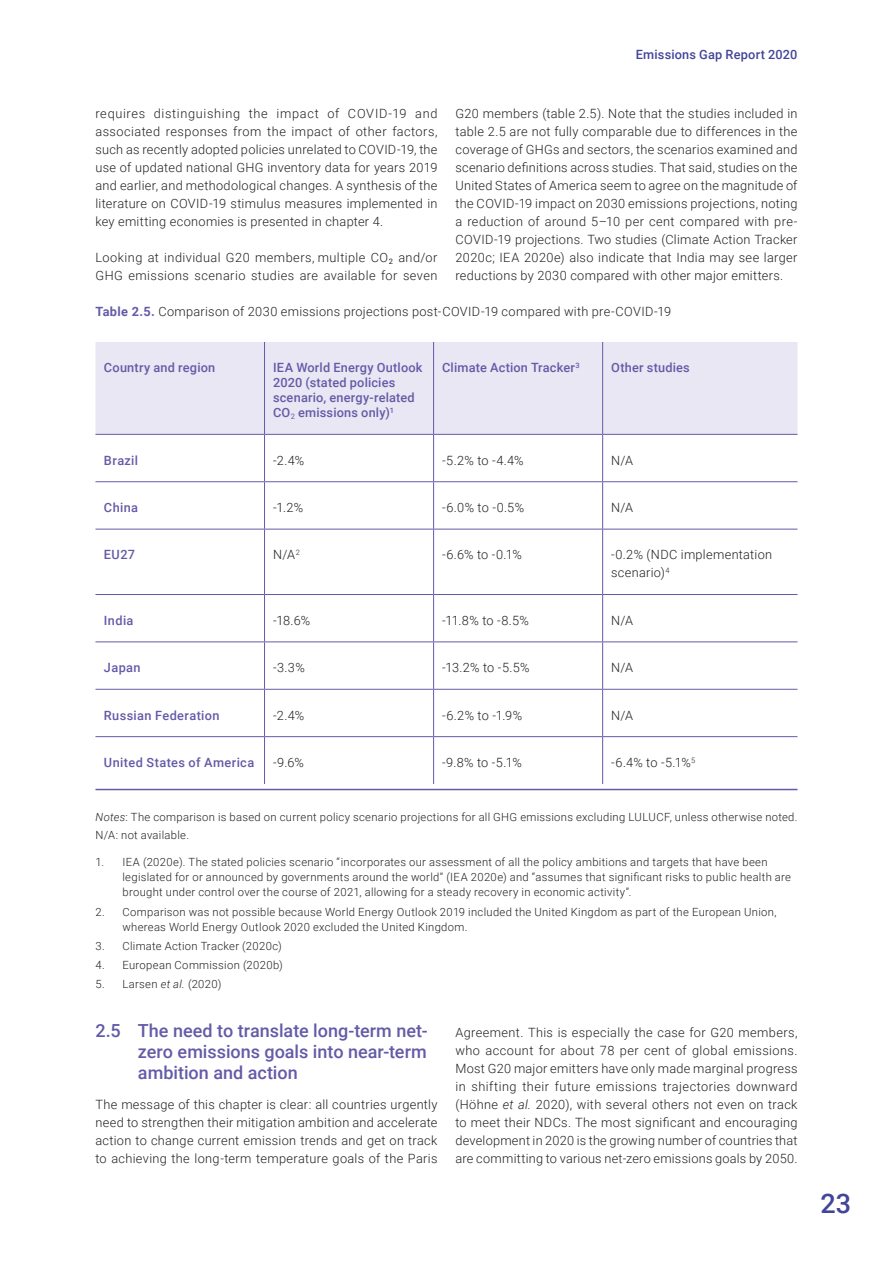
<style>
.page{position:relative;width:893px;height:1263px;background:#fff}
.page>*{position:absolute;margin:0;border:0;box-sizing:border-box;transform-origin:0 0}
.t1{font:500 27px "Roboto";color:#434599}
.H2_Section_Title{font:500 18px/21px "Roboto";color:#645ba7;text-align:justify}
.P1_Paragarph{font:300 12.75px/18px "Roboto";letter-spacing:.025em;color:#231f20;text-align:justify}
.Right_cell_GREP{font:300 12.75px/18px "Roboto";letter-spacing:.02em;color:#231f20}
.Table_heading_GREP{font:500 12.75px/15px "Roboto";letter-spacing:.015em;color:#645ba7}
.I1_Table{font:300 12.75px "Roboto";letter-spacing:.02em;color:#231f20}
.Left_cell_GREP{font:500 12.75px "Roboto";letter-spacing:.03em;color:#645ba7}
.t2{font:500 12.75px "Roboto";letter-spacing:.015em;color:#434599}
.I1_Table-2{font:300 11.25px/15px "Roboto";letter-spacing:.03em;color:#231f20}
.s1{font-weight:700;color:#645ba7}
.s2{font-style:italic}
</style>
<div class="page">
<div style="left:95px;top:342px;width:702px;height:92px;background:#e9e7f3"></div>
<hr style="left:264px;top:342px;width:1px;height:92px;background:#645ba7">
<hr style="left:433px;top:342px;width:1px;height:92px;background:#645ba7">
<hr style="left:602px;top:342px;width:1px;height:92px;background:#645ba7">
<hr style="left:264px;top:435px;width:1px;height:46px;background:#645ba7">
<hr style="left:433px;top:435px;width:1px;height:46px;background:#645ba7">
<hr style="left:602px;top:435px;width:1px;height:46px;background:#645ba7">
<hr style="left:95px;top:481px;width:170px;height:1px;background:#645ba7">
<hr style="left:265px;top:481px;width:169px;height:1px;background:#645ba7">
<hr style="left:264px;top:482px;width:1px;height:47px;background:#645ba7">
<hr style="left:434px;top:481px;width:169px;height:1px;background:#645ba7">
<hr style="left:433px;top:482px;width:1px;height:47px;background:#645ba7">
<hr style="left:603px;top:481px;width:194px;height:1px;background:#645ba7">
<hr style="left:602px;top:482px;width:1px;height:47px;background:#645ba7">
<hr style="left:95px;top:529px;width:170px;height:1px;background:#645ba7">
<hr style="left:265px;top:529px;width:169px;height:1px;background:#645ba7">
<hr style="left:264px;top:529px;width:1px;height:65px;background:#645ba7">
<hr style="left:434px;top:529px;width:169px;height:1px;background:#645ba7">
<hr style="left:433px;top:529px;width:1px;height:65px;background:#645ba7">
<hr style="left:603px;top:529px;width:194px;height:1px;background:#645ba7">
<hr style="left:602px;top:529px;width:1px;height:65px;background:#645ba7">
<hr style="left:95px;top:594px;width:170px;height:1px;background:#645ba7">
<hr style="left:265px;top:594px;width:169px;height:1px;background:#645ba7">
<hr style="left:264px;top:595px;width:1px;height:46px;background:#645ba7">
<hr style="left:434px;top:594px;width:169px;height:1px;background:#645ba7">
<hr style="left:433px;top:595px;width:1px;height:46px;background:#645ba7">
<hr style="left:603px;top:594px;width:194px;height:1px;background:#645ba7">
<hr style="left:602px;top:595px;width:1px;height:46px;background:#645ba7">
<hr style="left:95px;top:641px;width:170px;height:1px;background:#645ba7">
<hr style="left:265px;top:641px;width:169px;height:1px;background:#645ba7">
<hr style="left:264px;top:642px;width:1px;height:47px;background:#645ba7">
<hr style="left:434px;top:641px;width:169px;height:1px;background:#645ba7">
<hr style="left:433px;top:642px;width:1px;height:47px;background:#645ba7">
<hr style="left:603px;top:641px;width:194px;height:1px;background:#645ba7">
<hr style="left:602px;top:642px;width:1px;height:47px;background:#645ba7">
<hr style="left:95px;top:689px;width:170px;height:1px;background:#645ba7">
<hr style="left:265px;top:689px;width:169px;height:1px;background:#645ba7">
<hr style="left:264px;top:690px;width:1px;height:46px;background:#645ba7">
<hr style="left:434px;top:689px;width:169px;height:1px;background:#645ba7">
<hr style="left:433px;top:690px;width:1px;height:46px;background:#645ba7">
<hr style="left:603px;top:689px;width:194px;height:1px;background:#645ba7">
<hr style="left:602px;top:690px;width:1px;height:46px;background:#645ba7">
<hr style="left:95px;top:736px;width:170px;height:1px;background:#645ba7">
<hr style="left:265px;top:736px;width:169px;height:1px;background:#645ba7">
<hr style="left:264px;top:737px;width:1px;height:47px;background:#645ba7">
<hr style="left:434px;top:736px;width:169px;height:1px;background:#645ba7">
<hr style="left:433px;top:737px;width:1px;height:47px;background:#645ba7">
<hr style="left:603px;top:736px;width:194px;height:1px;background:#645ba7">
<hr style="left:602px;top:737px;width:1px;height:47px;background:#645ba7">
<hr style="left:95px;top:434px;width:170px;height:1px;background:#645ba7">
<hr style="left:265px;top:434px;width:169px;height:1px;background:#645ba7">
<hr style="left:434px;top:434px;width:169px;height:1px;background:#645ba7">
<hr style="left:603px;top:434px;width:194px;height:1px;background:#645ba7">
<hr style="left:95px;top:789px;width:702px;height:1px;background:#645ba7">
<p class="t2" style="left:636px;top:46px;width:163px">Emissions Gap Report 2020</p>
<p class="P1_Paragarph" style="left:455px;top:104px;width:344px">G20 members (table 2.5). Note that the studies included in table 2.5 are not fully comparable due to differences in the coverage of GHGs and sectors, the scenarios examined and scenario definitions across studies. That said, studies on the United States of America seem to agree on the magnitude of the COVID-19 impact on 2030 emissions projections, noting a reduction of around 5–10 per cent compared with pre-COVID-19 projections. Two studies (Climate Action Tracker 2020c; IEA 2020e) also indicate that India may see larger reductions by 2030 compared with other major emitters.</p>
<p class="I1_Table" style="left:95px;top:303px;width:577px"><span class="s1">Table 2.5.</span> Comparison of 2030 emissions projections post-COVID-19 compared with pre-COVID-19</p>
<p class="P1_Paragarph" style="left:95px;top:104px;width:344px">requires distinguishing the impact of COVID-19 and associated responses from the impact of other factors, such as recently adopted policies unrelated to COVID-19, the use of updated national GHG inventory data for years 2019 and earlier, and methodological changes. A synthesis of the literature on COVID-19 stimulus measures implemented in key emitting economies is presented in chapter 4.</p>
<p class="P1_Paragarph" style="left:95px;top:248px;width:343px">Looking at individual G20 members, multiple CO<sub>2</sub> and/or<br>GHG emissions scenario studies are available for seven</p>
<p class="Table_heading_GREP" style="left:104px;top:360px;width:113px">Country and region</p>
<p class="Table_heading_GREP" style="left:273px;top:360px;width:151px">IEA World Energy Outlook<br>2020 (stated policies scenario, energy-related<br>CO<sub>2</sub> emissions only)<sup>1</sup></p>
<p class="Table_heading_GREP" style="left:442px;top:360px;width:139px">Climate Action Tracker<sup>3</sup></p>
<p class="Table_heading_GREP" style="left:611px;top:360px;width:80px">Other studies</p>
<p class="Left_cell_GREP" style="left:104px;top:451px;width:36px">Brazil</p>
<p class="Right_cell_GREP" style="left:273px;top:451px;width:33px">-2.4%</p>
<p class="Right_cell_GREP" style="left:442px;top:451px;width:83px">-5.2% to -4.4%</p>
<p class="Right_cell_GREP" style="left:611px;top:451px;width:24px">N/A</p>
<p class="Left_cell_GREP" style="left:104px;top:499px;width:36px">China</p>
<p class="Right_cell_GREP" style="left:273px;top:498px;width:32px">-1.2%</p>
<p class="Right_cell_GREP" style="left:442px;top:498px;width:84px">-6.0% to -0.5%</p>
<p class="Right_cell_GREP" style="left:611px;top:498px;width:24px">N/A</p>
<p class="Left_cell_GREP" style="left:104px;top:546px;width:33px">EU27</p>
<p class="Right_cell_GREP" style="left:273px;top:545px;width:28px">N/A<sup>2</sup></p>
<p class="Right_cell_GREP" style="left:442px;top:545px;width:81px">-6.6% to -0.1%</p>
<p class="Right_cell_GREP" style="left:611px;top:545px;width:163px">-0.2% (NDC implementation scenario)<sup>4</sup></p>
<p class="Left_cell_GREP" style="left:104px;top:611px;width:31px">India</p>
<p class="Right_cell_GREP" style="left:273px;top:611px;width:39px">-18.6%</p>
<p class="Right_cell_GREP" style="left:442px;top:611px;width:88px">-11.8% to -8.5%</p>
<p class="Right_cell_GREP" style="left:611px;top:611px;width:24px">N/A</p>
<p class="Left_cell_GREP" style="left:104px;top:659px;width:38px">Japan</p>
<p class="Right_cell_GREP" style="left:273px;top:658px;width:33px">-3.3%</p>
<p class="Right_cell_GREP" style="left:442px;top:658px;width:89px">-13.2% to -5.5%</p>
<p class="Right_cell_GREP" style="left:611px;top:658px;width:24px">N/A</p>
<p class="Left_cell_GREP" style="left:104px;top:706px;width:117px">Russian Federation</p>
<p class="Right_cell_GREP" style="left:273px;top:706px;width:33px">-2.4%</p>
<p class="Right_cell_GREP" style="left:442px;top:706px;width:82px">-6.2% to -1.9%</p>
<p class="Right_cell_GREP" style="left:611px;top:706px;width:24px">N/A</p>
<p class="Left_cell_GREP" style="left:104px;top:753px;width:152px">United States of America</p>
<p class="Right_cell_GREP" style="left:273px;top:753px;width:32px">-9.6%</p>
<p class="Right_cell_GREP" style="left:442px;top:753px;width:81px">-9.8% to -5.1%</p>
<p class="Right_cell_GREP" style="left:611px;top:753px;width:86px">-6.4% to -5.1%<sup>5</sup></p>
<p class="I1_Table-2" style="left:95px;top:807px;width:704px;line-height:18px"><span class="s2">Notes</span>: The comparison is based on current policy scenario projections for all GHG emissions excluding LULUCF, unless otherwise noted.<br>N/A: not available.</p>
<p class="I1_Table-2" style="left:122px;top:854px;width:670px;text-indent:-27px">1. IEA (2020e). The stated policies scenario “incorporates our assessment of all the policy ambitions and targets that have been legislated for or announced by governments around the world” (IEA 2020e) and “assumes that significant risks to public health are brought under control over the course of 2021, allowing for a steady recovery in economic activity”.</p>
<p class="I1_Table-2" style="left:122px;top:904px;width:656px;text-indent:-27px">2. Comparison was not possible because World Energy Outlook 2019 included the United Kingdom as part of the European Union, whereas World Energy Outlook 2020 excluded the United Kingdom.</p>
<p class="I1_Table-2" style="left:95px;top:938px;width:188px">3. Climate Action Tracker (2020c)</p>
<p class="I1_Table-2" style="left:95px;top:957px;width:189px">4. European Commission (2020b)</p>
<p class="I1_Table-2" style="left:95px;top:976px;width:128px">5. Larsen <span class="s2">et al.</span> (2020)</p>
<p class="H2_Section_Title" style="left:138px;top:1019px;width:291px;text-indent:-43px">2.5 The need to translate long-term net&shy;zero emissions goals into near-term ambition and action</p>
<p class="P1_Paragarph" style="left:95px;top:1094px;width:343px">The message of this chapter is clear: all countries urgently need to strengthen their mitigation ambition and accelerate action to change current emission trends and get on track to achieving the long-term temperature goals of the Paris</p>
<p class="P1_Paragarph" style="left:455px;top:1022px;width:344px">Agreement. This is especially the case for G20 members, who account for about 78 per cent of global emissions.<br>Most G20 major emitters have only made marginal progress in shifting their future emissions trajectories downward (Höhne <span class="s2">et al.</span> 2020), with several others not even on track to meet their NDCs. The most significant and encouraging development in 2020 is the growing number of countries that are committing to various net-zero emissions goals by 2050.</p>
<h1 class="t1" style="left:820px;top:1184px;width:32px">23</h1>
</div>
